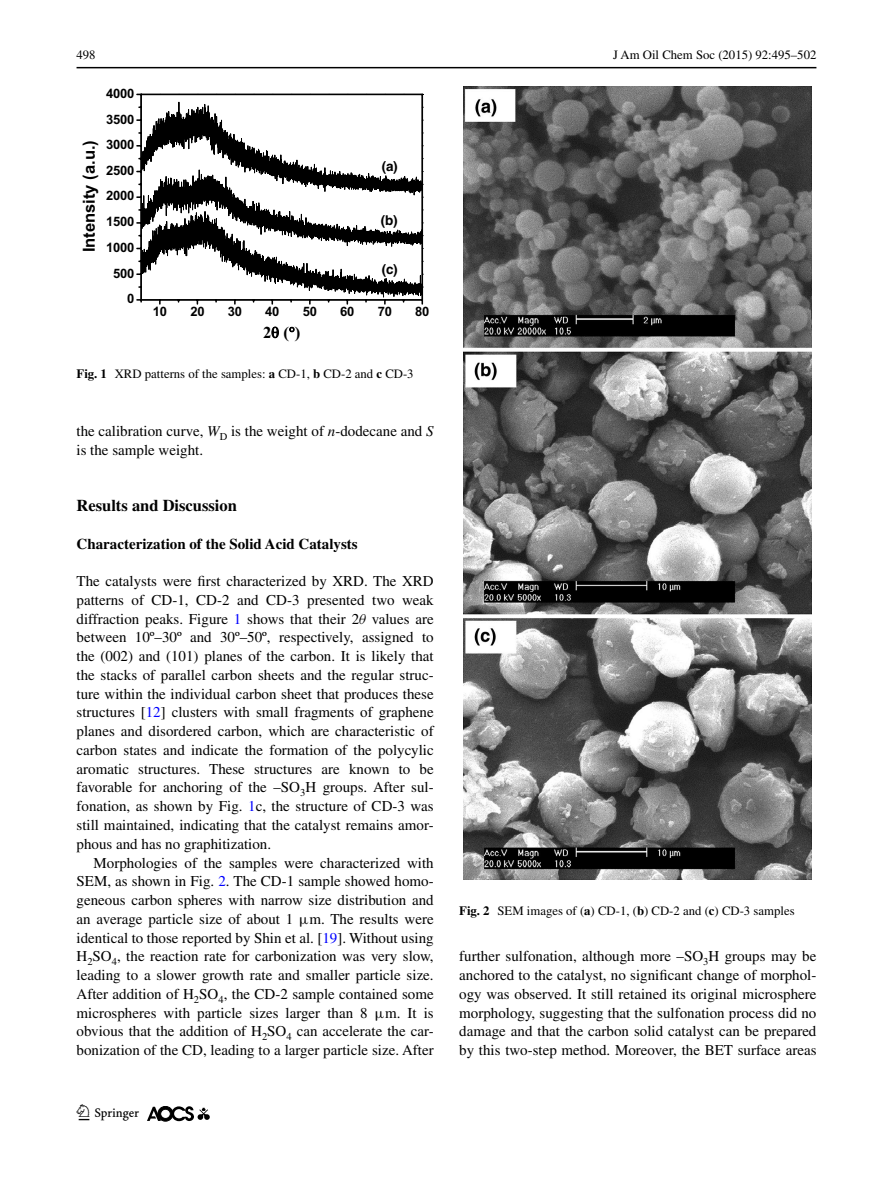
<style>
.page{position:relative;width:893px;height:1187px;background:#fff}
.page>*{position:absolute;margin:0;border:0;box-sizing:border-box;transform-origin:0 0}
.t1{font:22.5px "Springnew";color:#000}
.t2{font:700 16.8px "Times New Roman";color:#000}
.t3{font:700 16.5px "Times";color:#000}
.t4{font:700 16.5px "Arial";color:#000}
.t5{font:15px/18.8px "Times";color:#000;text-align:justify}
.t6{font:700 15px "Times";color:#000}
.t7{font:700 13.5px "Helvetica";color:#000}
.t8{font:700 12.9px "Arial";letter-spacing:-.02em;color:#000}
.t9{font:12.75px "Times";color:#000}
.s1{font-weight:700}
.s2{font-style:italic}
.s3{color:#00f}
.s4{font-family:"MTMI"}
.s5{font-family:"MTGU"}
</style>
<div class="page">
<hr style="left:77px;top:67px;width:739px;height:1px;background:#000">
<svg style="left:147px;top:1106px;width:63px;height:15px"></svg>
<hr style="left:140px;top:94px;width:2px;height:206px;background:#000">
<hr style="left:141px;top:94px;width:281px;height:1px;background:#000">
<hr style="left:141px;top:299px;width:281px;height:1px;background:#000">
<hr style="left:422px;top:94px;width:1px;height:206px;background:#000">
<svg style="left:137px;top:106px;width:32px;height:169px"></svg>
<svg style="left:169px;top:93px;width:253px;height:246px"></svg>
<svg style="left:271px;top:326px;width:8px;height:12px"></svg>
<svg style="left:289px;top:327px;width:6px;height:5px"></svg>
<img style="left:464px;top:87px;width:348px;height:792px">
<p class="t9" style="left:77px;top:48px;width:21px">498</p>
<p class="t9" style="left:613px;top:48px;width:205px">J Am Oil Chem Soc (2015) 92:495–502</p>
<p class="t8" style="left:106px;top:85px;width:30px">4000</p>
<p class="t4" style="left:78px;top:252px;width:114px;rotate:-90deg">Intensity (a.u.)</p>
<p class="t8" style="left:106px;top:110px;width:30px">3500</p>
<p class="t8" style="left:106px;top:136px;width:30px">3000</p>
<p class="t8" style="left:106px;top:162px;width:30px">2500</p>
<p class="t8" style="left:106px;top:187px;width:30px">2000</p>
<p class="t8" style="left:106px;top:213px;width:30px">1500</p>
<p class="t8" style="left:106px;top:239px;width:30px">1000</p>
<p class="t8" style="left:113px;top:264px;width:23px">500</p>
<p class="t8" style="left:127px;top:290px;width:9px">0</p>
<p class="t7" style="left:382px;top:158px;width:18px">(a)</p>
<p class="t7" style="left:381px;top:212px;width:18px">(b)</p>
<p class="t7" style="left:382px;top:261px;width:18px">(c)</p>
<p class="t8" style="left:153px;top:303px;width:16px">10</p>
<p class="t8" style="left:190px;top:303px;width:16px">20</p>
<p class="t8" style="left:228px;top:303px;width:16px">30</p>
<p class="t8" style="left:265px;top:303px;width:16px">40</p>
<p class="t8" style="left:303px;top:303px;width:16px">50</p>
<p class="t8" style="left:340px;top:303px;width:16px">60</p>
<p class="t8" style="left:378px;top:303px;width:16px">70</p>
<p class="t8" style="left:415px;top:303px;width:16px">80</p>
<p class="t2" style="left:263px;top:320px;width:39px">2 ()</p>
<p class="t9" style="left:77px;top:367px;width:339px"><span class="s1">Fig. 1</span> XRD patterns of the samples: <span class="s1">a</span> CD-1, <span class="s1">b</span> CD-2 and <span class="s1">c</span> CD-3</p>
<p class="t5" style="left:77px;top:421px;width:359px">the calibration curve, <span class="s2">W</span><sub>D</sub> is the weight of <span class="s2">n</span>-dodecane and <span class="s2">S </span>is the sample weight.</p>
<p class="t3" style="left:77px;top:495px;width:162px">Results and Discussion</p>
<p class="t6" style="left:77px;top:534px;width:283px">Characterization of the Solid Acid Catalysts</p>
<p class="t5" style="left:77px;top:571px;width:359px">The catalysts were first characterized by XRD. The XRD patterns of CD-1, CD-2 and CD-3 presented two weak diffraction peaks. Figure <span class="s3">1</span> shows that their 2<span class="s4">θ</span> values are between 10º–30º and 30º–50º, respectively, assigned to the (002) and (101) planes of the carbon. It is likely that the stacks of parallel carbon sheets and the regular struc&shy;ture within the individual carbon sheet that produces these structures [<span class="s3">12</span>] clusters with small fragments of graphene planes and disordered carbon, which are characteristic of carbon states and indicate the formation of the polycylic aromatic structures. These structures are known to be favorable for anchoring of the –SO<sub>3</sub>H groups. After sul&shy;fonation, as shown by Fig. <span class="s3">1</span>c, the structure of CD-3 was still maintained, indicating that the catalyst remains amor&shy;phous and has no graphitization.</p>
<p class="t5" style="left:77px;top:853px;width:359px;text-indent:17px">Morphologies of the samples were characterized with SEM, as shown in Fig. <span class="s3">2</span>. The CD-1 sample showed homo&shy;geneous carbon spheres with narrow size distribution and an average particle size of about 1 <span class="s5">μ</span>m. The results were identical to those reported by Shin et al. [<span class="s3">19</span>]. Without using H<sub>2</sub>SO<sub>4</sub>, the reaction rate for carbonization was very slow, leading to a slower growth rate and smaller particle size.<br>After addition of H<sub>2</sub>SO<sub>4</sub>, the CD-2 sample contained some microspheres with particle sizes larger than 8 <span class="s5">μ</span>m. It is obvious that the addition of H<sub>2</sub>SO<sub>4</sub> can accelerate the car&shy;bonization of the CD, leading to a larger particle size. After</p>
<h1 class="t1" style="left:79px;top:1104px;width:62px">1 3</h1>
<p class="t9" style="left:459px;top:903px;width:337px"><span class="s1">Fig. 2</span> SEM images of (<span class="s1">a</span>) CD-1, (<span class="s1">b</span>) CD-2 and (<span class="s1">c</span>) CD-3 samples</p>
<p class="t5" style="left:459px;top:946px;width:359px">further sulfonation, although more –SO<sub>3</sub>H groups may be anchored to the catalyst, no significant change of morphol&shy;ogy was observed. It still retained its original microsphere morphology, suggesting that the sulfonation process did no damage and that the carbon solid catalyst can be prepared by this two-step method. Moreover, the BET surface areas</p>
</div>
